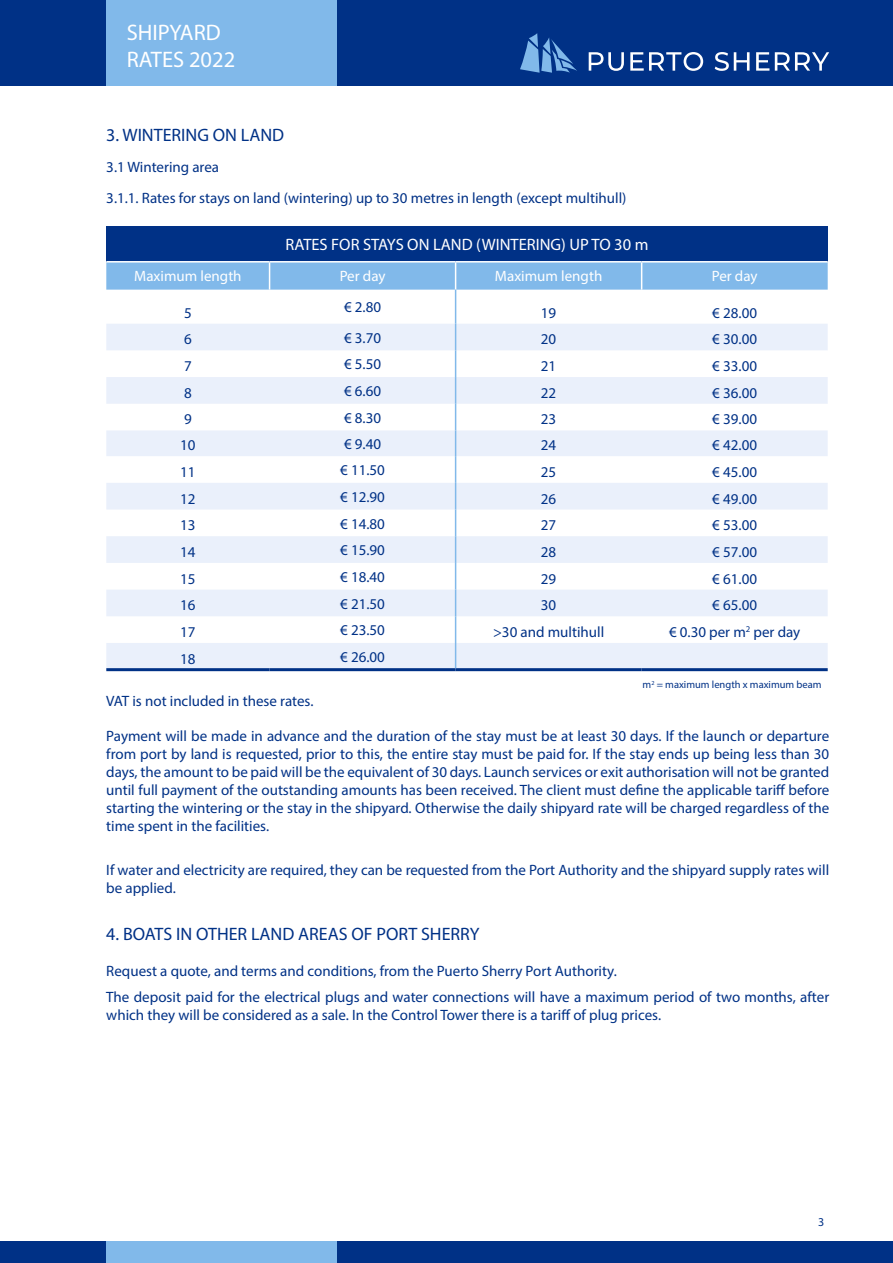
<style>
.page{position:relative;width:893px;height:1263px;background:#fff}
.page>*{position:absolute;margin:0;border:0;box-sizing:border-box;transform-origin:0 0}
.t1{font:22.5px "Myriad Pro";color:#fff}
.Heading_1{font:18px "Myriad Pro";color:#003186}
.t2{font:16.5px "Myriad Pro";color:#fff}
.t3{font:15px/18px "Myriad Pro";color:#003186}
.t4{font:15px "Myriad Pro";color:#fff}
.t5{font:12px "Myriad Pro";color:#003186}
.t6{font:10.5px "Myriad Pro";color:#003186}
</style>
<div class="page">
<div style="left:106px;top:227px;width:722px;height:35px;background:#003186"></div>
<svg style="left:106px;top:324px;width:722px;height:344px;fill:#eaf0fb"></svg>
<div style="left:106px;top:263px;width:722px;height:27px;background:#81b9ea"></div>
<hr style="left:106px;top:261px;width:164px;height:2px;background:#fff">
<hr style="left:270px;top:261px;width:186px;height:2px;background:#fff">
<hr style="left:456px;top:261px;width:186px;height:2px;background:#fff">
<hr style="left:642px;top:261px;width:186px;height:2px;background:#fff">
<hr style="left:106px;top:668px;width:164px;height:3px;background:#003186">
<hr style="left:270px;top:668px;width:186px;height:3px;background:#003186">
<hr style="left:456px;top:668px;width:186px;height:3px;background:#003186">
<hr style="left:642px;top:668px;width:186px;height:3px;background:#003186">
<hr style="left:455px;top:290px;width:1px;height:34px;background:#81b9ea">
<svg style="left:455px;top:324px;width:1px;height:344px"></svg>
<div style="left:1px;top:0;width:892px;height:85px;background:#003186"></div>
<div style="left:106px;top:0;width:231px;height:85px;background:#81b9ea"></div>
<div style="left:0;top:1242px;width:893px;height:21px;background:#003186"></div>
<svg style="left:589px;top:52px;width:35px;height:19px"></svg>
<svg style="left:630px;top:52px;width:73px;height:19px"></svg>
<svg style="left:715px;top:52px;width:35px;height:19px"></svg>
<svg style="left:756px;top:52px;width:13px;height:19px"></svg>
<svg style="left:775px;top:52px;width:54px;height:19px"></svg>
<svg style="left:520px;top:33px;width:57px;height:40px"></svg>
<div style="left:106px;top:1242px;width:231px;height:21px;background:#81b9ea"></div>
<p class="t1" style="left:127px;top:19px;width:96px">SHIPYARD</p>
<p class="t1" style="left:127px;top:46px;width:110px">RATES 2022</p>
<p class="Heading_1" style="left:106px;top:124px;width:179px">3. WINTERING ON LAND</p>
<p class="t3" style="left:106px;top:158px;width:114px">3.1 Wintering area</p>
<p class="t3" style="left:106px;top:188px;width:522px">3.1.1. Rates for stays on land (wintering) up to 30 metres in length (except multihull)</p>
<p class="t2" style="left:286px;top:235px;width:364px">RATES FOR STAYS ON LAND (WINTERING) UP TO 30 m</p>
<p class="t4" style="left:134px;top:267px;width:109px">Maximum length</p>
<p class="t4" style="left:340px;top:267px;width:47px">Per day</p>
<p class="t4" style="left:495px;top:267px;width:109px">Maximum length</p>
<p class="t4" style="left:712px;top:267px;width:47px">Per day</p>
<p class="t3" style="left:184px;top:303px;width:9px">5</p>
<p class="t3" style="left:344px;top:298px;width:39px">€ 2.80</p>
<p class="t3" style="left:541px;top:303px;width:17px">19</p>
<p class="t3" style="left:712px;top:303px;width:46px">€ 28.00</p>
<p class="t3" style="left:184px;top:330px;width:9px">6</p>
<p class="t3" style="left:344px;top:328px;width:39px">€ 3.70</p>
<p class="t3" style="left:541px;top:330px;width:17px">20</p>
<p class="t3" style="left:712px;top:330px;width:46px">€ 30.00</p>
<p class="t3" style="left:184px;top:357px;width:9px">7</p>
<p class="t3" style="left:344px;top:355px;width:39px">€ 5.50</p>
<p class="t3" style="left:541px;top:357px;width:17px">21</p>
<p class="t3" style="left:712px;top:357px;width:46px">€ 33.00</p>
<p class="t3" style="left:184px;top:383px;width:9px">8</p>
<p class="t3" style="left:344px;top:382px;width:39px">€ 6.60</p>
<p class="t3" style="left:541px;top:383px;width:17px">22</p>
<p class="t3" style="left:712px;top:383px;width:46px">€ 36.00</p>
<p class="t3" style="left:184px;top:410px;width:9px">9</p>
<p class="t3" style="left:344px;top:408px;width:39px">€ 8.30</p>
<p class="t3" style="left:541px;top:410px;width:17px">23</p>
<p class="t3" style="left:712px;top:410px;width:46px">€ 39.00</p>
<p class="t3" style="left:180px;top:436px;width:17px">10</p>
<p class="t3" style="left:344px;top:435px;width:39px">€ 9.40</p>
<p class="t3" style="left:541px;top:436px;width:17px">24</p>
<p class="t3" style="left:712px;top:436px;width:46px">€ 42.00</p>
<p class="t3" style="left:180px;top:463px;width:17px">11</p>
<p class="t3" style="left:340px;top:461px;width:46px">€ 11.50</p>
<p class="t3" style="left:541px;top:463px;width:17px">25</p>
<p class="t3" style="left:712px;top:463px;width:46px">€ 45.00</p>
<p class="t3" style="left:180px;top:489px;width:17px">12</p>
<p class="t3" style="left:340px;top:487px;width:46px">€ 12.90</p>
<p class="t3" style="left:541px;top:489px;width:17px">26</p>
<p class="t3" style="left:712px;top:489px;width:46px">€ 49.00</p>
<p class="t3" style="left:180px;top:516px;width:17px">13</p>
<p class="t3" style="left:340px;top:514px;width:46px">€ 14.80</p>
<p class="t3" style="left:541px;top:516px;width:17px">27</p>
<p class="t3" style="left:712px;top:516px;width:46px">€ 53.00</p>
<p class="t3" style="left:180px;top:543px;width:17px">14</p>
<p class="t3" style="left:340px;top:541px;width:46px">€ 15.90</p>
<p class="t3" style="left:541px;top:543px;width:17px">28</p>
<p class="t3" style="left:712px;top:543px;width:46px">€ 57.00</p>
<p class="t3" style="left:180px;top:569px;width:17px">15</p>
<p class="t3" style="left:340px;top:568px;width:46px">€ 18.40</p>
<p class="t3" style="left:541px;top:569px;width:17px">29</p>
<p class="t3" style="left:712px;top:569px;width:46px">€ 61.00</p>
<p class="t3" style="left:180px;top:596px;width:17px">16</p>
<p class="t3" style="left:340px;top:594px;width:46px">€ 21.50</p>
<p class="t3" style="left:541px;top:596px;width:17px">30</p>
<p class="t3" style="left:712px;top:596px;width:46px">€ 65.00</p>
<p class="t3" style="left:180px;top:623px;width:17px">17</p>
<p class="t3" style="left:340px;top:621px;width:46px">€ 23.50</p>
<p class="t3" style="left:493px;top:623px;width:113px">&gt;30 and multihull</p>
<p class="t3" style="left:669px;top:623px;width:133px">€ 0.30 per m<sup>2</sup> per day</p>
<p class="t3" style="left:180px;top:649px;width:17px">18</p>
<p class="t3" style="left:340px;top:648px;width:46px">€ 26.00</p>
<p class="t3" style="left:106px;top:692px;width:209px">VAT is not included in these rates.</p>
<p class="t3" style="left:106px;top:727px;width:724px;text-align:justify">Payment will be made in advance and the duration of the stay must be at least 30 days. If the launch or departure from port by land is requested, prior to this, the entire stay must be paid for. If the stay ends up being less than 30 days, the amount to be paid will be the equivalent of 30 days. Launch services or exit authorisation will not be granted until full payment of the outstanding amounts has been received. The client must define the applicable tariff before starting the wintering or the stay in the shipyard. Otherwise the daily shipyard rate will be charged regardless of the time spent in the facilities.</p>
<p class="t3" style="left:106px;top:860px;width:724px">If water and electricity are required, they can be requested from the Port Authority and the shipyard supply rates will be applied.</p>
<p class="Heading_1" style="left:106px;top:923px;width:375px">4. BOATS IN OTHER LAND AREAS OF PORT SHERRY</p>
<p class="t3" style="left:106px;top:961px;width:512px">Request a quote, and terms and conditions, from the Puerto Sherry Port Authority.</p>
<p class="t3" style="left:106px;top:988px;width:724px">The deposit paid for the electrical plugs and water connections will have a maximum period of two months, after which they will be considered as a sale. In the Control Tower there is a tariff of plug prices.</p>
<p class="t6" style="left:643px;top:678px;width:181px">m<sup>2</sup> = maximum length x maximum beam</p>
<p class="t5" style="left:818px;top:1215px;width:8px">3</p>
</div>
